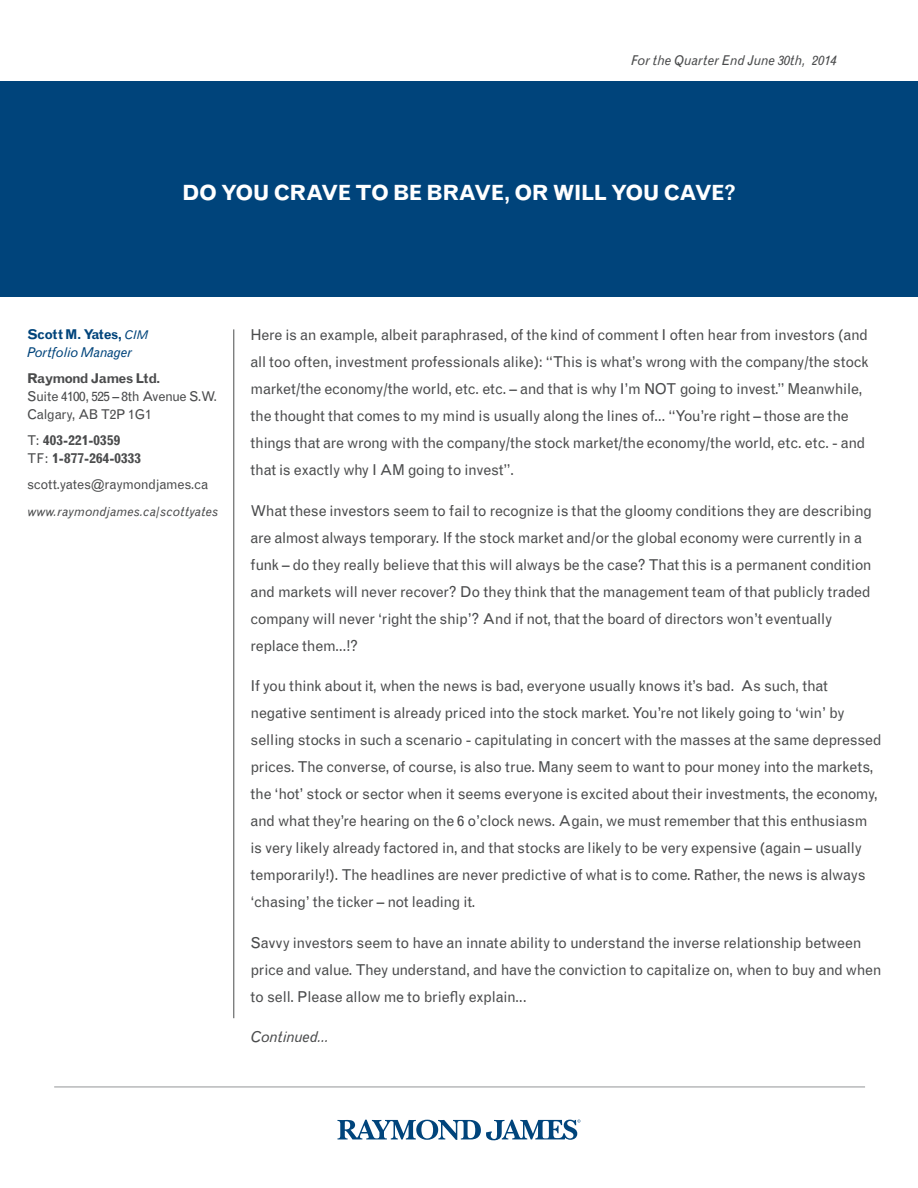
<style>
.page{position:relative;width:918px;height:1188px;background:#fff}
.page>*{position:absolute;margin:0;border:0;box-sizing:border-box;transform-origin:0 0}
.t1{font:700 21px "Grotesque MTRJ Corrected";letter-spacing:-.045em;color:#fff}
.Body_Copy{font:15px/27px "Grotesque MTRJ Corrected";letter-spacing:-.02em;color:#4b4c4d}
.Body_Copy-2{font:italic 15px "Grotesque MTRJ Corrected";letter-spacing:-.025em;color:#4b4c4d}
.Body_Text{font:13.5px/18px "Grotesque MTRJ Corrected";letter-spacing:-.02em;color:#4b4c4d}
.Body_Text-2{font:italic 13.5px/18px "Grotesque MTRJ Corrected";letter-spacing:-.005em;color:#00447b}
.Body_Text-3{font:700 13.5px/18px "Grotesque MTRJ Corrected";letter-spacing:.015em;color:#4b4c4d}
.t2{font:italic 13.5px "Grotesque MTRJ Corrected";letter-spacing:-.015em;color:#4b4c4d}
.Body_Text-4{font:italic 12.75px "Grotesque MTRJ Corrected";letter-spacing:.01em;color:#4b4c4d}
.s1{font-weight:700;font-style:normal}
.s2{font-size:12px}
.s3{font-weight:700}
.s4{font-weight:400}
</style>
<div class="page">
<div style="left:0;top:81px;width:918px;height:216px;background:#00447b"></div>
<hr style="left:234px;top:329px;width:1px;height:689px;background:#4b4c4d">
<svg style="left:338px;top:1119px;width:242px;height:21px"></svg>
<hr style="left:54px;top:1087px;width:811px;height:1px;background:#939598">
<p class="t2" style="left:631px;top:52px;width:207px">For the Quarter End June 30th, 2014</p>
<p class="t1" style="left:182px;top:180px;width:556px">DO YOU CRAVE TO BE BRAVE, OR WILL YOU CAVE?</p>
<p class="Body_Text-2" style="left:27px;top:326px;width:123px"><span class="s1">Scott M. Yates,</span> <span class="s2">CIM<br></span>Portfolio Manager</p>
<p class="Body_Text" style="left:27px;top:370px;width:192px"><span class="s3">Raymond James Ltd.<br></span>Suite 4100, 525 – 8th Avenue S.W.<br>Calgary, AB T2P 1G1</p>
<p class="Body_Text-3" style="left:27px;top:432px;width:116px"><span class="s4">T:</span> 403-221-0359<br><span class="s4">TF:</span> 1-877-264-0333</p>
<p class="Body_Text" style="left:27px;top:476px;width:183px">scott.yates@raymondjames.ca</p>
<p class="Body_Text-4" style="left:27px;top:504px;width:193px">www.raymondjames.ca/scottyates</p>
<p class="Body_Copy" style="left:250px;top:322px;width:620px">Here is an example, albeit paraphrased, of the kind of comment I often hear from investors (and all too often, investment professionals alike): “This is what’s wrong with the company/the stock market/the economy/the world, etc. etc. – and that is why I’m NOT going to invest.” Meanwhile, the thought that comes to my mind is usually along the lines of... “You’re right – those are the things that are wrong with the company/the stock market/the economy/the world, etc. etc. - and that is exactly why I AM going to invest”.</p>
<p class="Body_Copy" style="left:250px;top:497px;width:623px">What these investors seem to fail to recognize is that the gloomy conditions they are describing are almost always temporary. If the stock market and/or the global economy were currently in a funk – do they really believe that this will always be the case? That this is a permanent condition and markets will never recover? Do they think that the management team of that publicly traded company will never ‘right the ship’? And if not, that the board of directors won’t eventually replace them...!?</p>
<p class="Body_Copy" style="left:250px;top:673px;width:633px">If you think about it, when the news is bad, everyone usually knows it’s bad. As such, that negative sentiment is already priced into the stock market. You’re not likely going to ‘win’ by selling stocks in such a scenario - capitulating in concert with the masses at the same depressed prices. The converse, of course, is also true. Many seem to want to pour money into the markets, the ‘hot’ stock or sector when it seems everyone is excited about their investments, the economy, and what they’re hearing on the 6 o’clock news. Again, we must remember that this enthusiasm is very likely already factored in, and that stocks are likely to be very expensive (again – usually temporarily!). The headlines are never predictive of what is to come. Rather, the news is always ‘chasing’ the ticker – not leading it.</p>
<p class="Body_Copy" style="left:250px;top:929px;width:633px">Savvy investors seem to have an innate ability to understand the inverse relationship between price and value. They understand, and have the conviction to capitalize on, when to buy and when to sell. Please allow me to briefly explain...</p>
<p class="Body_Copy-2" style="left:250px;top:1028px;width:80px">Continued...</p>
</div>
